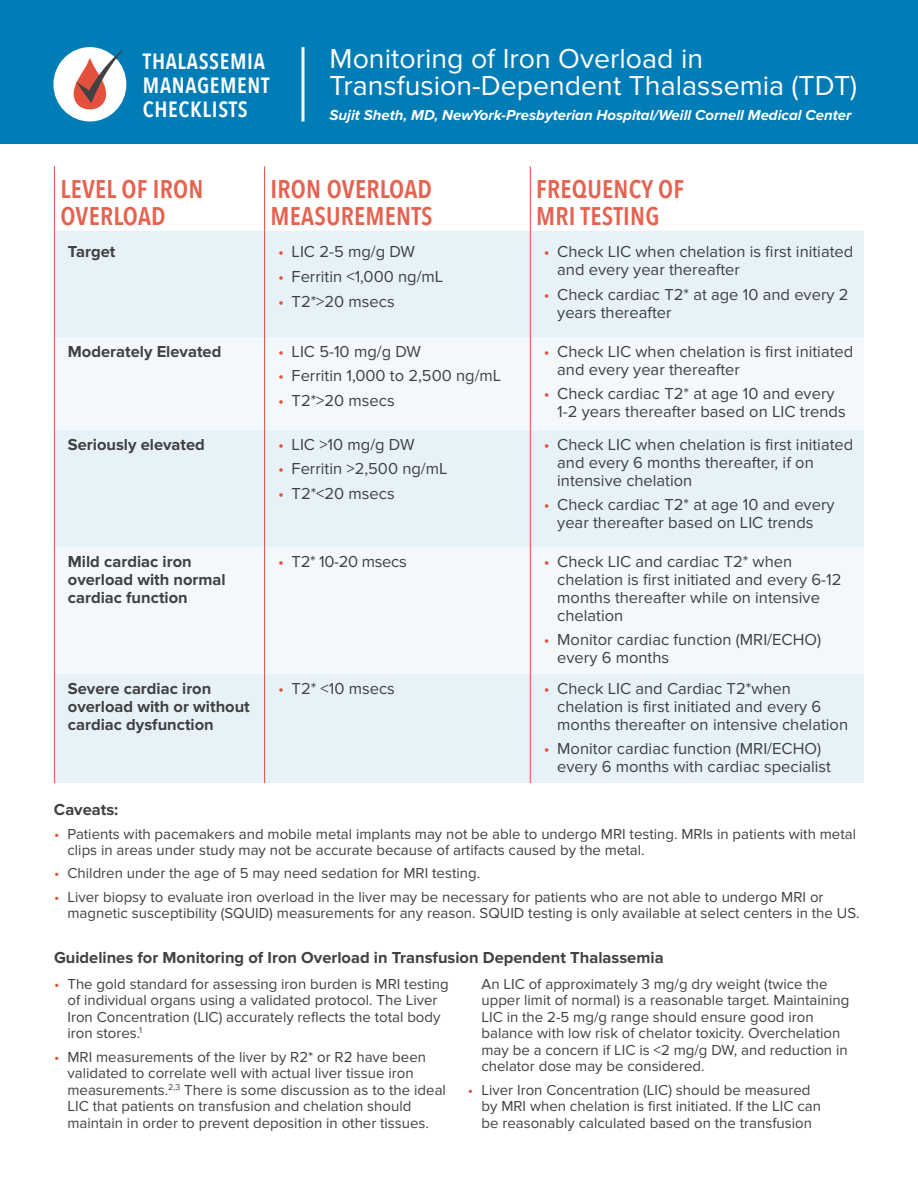
<style>
.page{position:relative;width:918px;height:1188px;background:#fff}
.page>*{position:absolute;margin:0;border:0;box-sizing:border-box;transform-origin:0 0}
.t1{font:28.5px/27px "Proxima Nova";color:#fff}
.t2{font:600 25.5px/27px "Avenir Next Condensed";letter-spacing:.01em;color:#e66250}
.t3{font:600 22.05px/24px "Avenir Next Condensed";letter-spacing:.03em;color:#fff}
.t4{font:16.5px/18px "Proxima Nova";color:#414042}
.t5{font:700 16.5px/18px "Proxima Nova";color:#414042}
.t6{font:16.5px "Proxima Nova";letter-spacing:-.02em;color:#414042}
.t7{font:15px/16.5px "Proxima Nova";color:#414042}
.t8{font:italic 700 15px "Proxima Nova";color:#fff}
.s1{color:#e3503c}
</style>
<div class="page">
<div style="left:0;top:0;width:918px;height:143px;background:#007cb7"></div>
<div style="left:55px;top:231px;width:809px;height:552px;background:#e6f2f8"></div>
<svg style="left:55px;top:337px;width:809px;height:337px;fill:#f2f8fb"></svg>
<hr style="left:54px;top:166px;width:1px;height:65px;background:#e3503c">
<hr style="left:264px;top:166px;width:1px;height:65px;background:#e3503c">
<hr style="left:530px;top:166px;width:1px;height:65px;background:#e3503c">
<hr style="left:54px;top:231px;width:1px;height:106px;background:#e3503c">
<hr style="left:264px;top:231px;width:1px;height:106px;background:#e3503c">
<hr style="left:530px;top:231px;width:1px;height:106px;background:#e3503c">
<hr style="left:54px;top:337px;width:1px;height:93px;background:#e3503c">
<hr style="left:264px;top:337px;width:1px;height:93px;background:#e3503c">
<hr style="left:530px;top:337px;width:1px;height:93px;background:#e3503c">
<hr style="left:54px;top:430px;width:1px;height:117px;background:#e3503c">
<hr style="left:264px;top:430px;width:1px;height:117px;background:#e3503c">
<hr style="left:530px;top:430px;width:1px;height:117px;background:#e3503c">
<hr style="left:54px;top:547px;width:1px;height:127px;background:#e3503c">
<hr style="left:264px;top:547px;width:1px;height:127px;background:#e3503c">
<hr style="left:530px;top:547px;width:1px;height:127px;background:#e3503c">
<hr style="left:54px;top:674px;width:1px;height:109px;background:#e3503c">
<hr style="left:264px;top:674px;width:1px;height:109px;background:#e3503c">
<hr style="left:530px;top:674px;width:1px;height:109px;background:#e3503c">
<hr style="left:302px;top:47px;width:2px;height:75px;background:#fff">
<div style="left:53px;top:47px;width:73px;height:75px;background:#fff;border-radius:50%"></div>
<svg style="left:70px;top:49px;width:54px;height:63px"></svg>
<h3 class="t3" style="left:143px;top:49px;width:128px">THALASSEMIA<br>MANAGEMENT<br>CHECKLISTS</h3>
<h1 class="t1" style="left:330px;top:45px;width:529px">Monitoring of Iron Overload in<br>Transfusion-Dependent Thalassemia (TDT)</h1>
<p class="t8" style="left:330px;top:107px;width:523px">Sujit Sheth, MD, NewYork-Presbyterian Hospital/Weill Cornell Medical Center</p>
<h2 class="t2" style="left:60px;top:175px;width:145px">LEVEL OF IRON<br>OVERLOAD</h2>
<h2 class="t2" style="left:271px;top:175px;width:164px">IRON OVERLOAD<br>MEASUREMENTS</h2>
<h2 class="t2" style="left:536px;top:175px;width:149px">FREQUENCY OF<br>MRI TESTING</h2>
<p class="t5" style="left:68px;top:243px;width:49px">Target</p>
<p class="t4" style="left:278px;top:243px;width:139px"><span class="s1">•</span> LIC 2-5 mg/g DW</p>
<p class="t4" style="left:278px;top:268px;width:167px"><span class="s1">•</span> Ferritin &lt;1,000 ng/mL</p>
<p class="t4" style="left:278px;top:292px;width:118px"><span class="s1">•</span> T2*&gt;20 msecs</p>
<p class="t4" style="left:557px;top:243px;width:298px;text-indent:-13px"><span class="s1">•</span> Check LIC when chelation is first initiated and every year thereafter</p>
<p class="t4" style="left:557px;top:286px;width:293px;text-indent:-13px"><span class="s1">•</span> Check cardiac T2* at age 10 and every 2 years thereafter</p>
<p class="t5" style="left:68px;top:343px;width:155px">Moderately Elevated</p>
<p class="t4" style="left:278px;top:343px;width:145px"><span class="s1">•</span> LIC 5-10 mg/g DW</p>
<p class="t4" style="left:278px;top:367px;width:225px"><span class="s1">•</span> Ferritin 1,000 to 2,500 ng/mL</p>
<p class="t4" style="left:278px;top:392px;width:118px"><span class="s1">•</span> T2*&gt;20 msecs</p>
<p class="t5" style="left:68px;top:436px;width:139px">Seriously elevated</p>
<p class="t4" style="left:278px;top:435px;width:138px"><span class="s1">•</span> LIC &gt;10 mg/g DW</p>
<p class="t4" style="left:278px;top:460px;width:171px"><span class="s1">•</span> Ferritin &gt;2,500 ng/mL</p>
<p class="t4" style="left:278px;top:485px;width:118px"><span class="s1">•</span> T2*&lt;20 msecs</p>
<p class="t4" style="left:557px;top:343px;width:298px;text-indent:-13px"><span class="s1">•</span> Check LIC when chelation is first initiated and every year thereafter</p>
<p class="t4" style="left:557px;top:385px;width:290px;text-indent:-13px"><span class="s1">•</span> Check cardiac T2* at age 10 and every<br>1-2 years thereafter based on LIC trends</p>
<p class="t4" style="left:557px;top:435px;width:298px;text-indent:-13px"><span class="s1">•</span> Check LIC when chelation is first initiated and every 6 months thereafter, if on intensive chelation</p>
<p class="t4" style="left:544px;top:496px;width:292px;text-align:center"><span class="s1">•</span> Check cardiac T2* at age 10 and every year thereafter based on LIC trends</p>
<p class="t5" style="left:68px;top:553px;width:159px">Mild cardiac iron overload with normal cardiac function</p>
<p class="t6" style="left:278px;top:552px;width:130px"><span class="s1">•</span> T2* 10-20 msecs</p>
<p class="t4" style="left:557px;top:552px;width:286px;text-indent:-13px"><span class="s1">•</span> Check LIC and cardiac T2* when chelation is first initiated and every 6-12 months thereafter while on intensive chelation</p>
<p class="t4" style="left:557px;top:631px;width:265px;text-indent:-13px"><span class="s1">•</span> Monitor cardiac function (MRI/ECHO) every 6 months</p>
<p class="t5" style="left:68px;top:680px;width:183px">Severe cardiac iron overload with or without cardiac dysfunction</p>
<p class="t4" style="left:278px;top:679px;width:118px"><span class="s1">•</span> T2* &lt;10 msecs</p>
<p class="t4" style="left:557px;top:679px;width:292px;text-indent:-13px"><span class="s1">•</span> Check LIC and Cardiac T2*when chelation is first initiated and every 6 months thereafter on intensive chelation</p>
<p class="t4" style="left:557px;top:740px;width:275px;text-indent:-13px"><span class="s1">•</span> Monitor cardiac function (MRI/ECHO) every 6 months with cardiac specialist</p>
<p class="t5" style="left:54px;top:801px;width:66px">Caveats:</p>
<p class="t7" style="left:68px;top:825px;width:790px;text-indent:-14px"><span class="s1">•</span> Patients with pacemakers and mobile metal implants may not be able to undergo MRI testing. MRIs in patients with metal clips in areas under study may not be accurate because of artifacts caused by the metal.</p>
<p class="t7" style="left:54px;top:865px;width:428px"><span class="s1">•</span> Children under the age of 5 may need sedation for MRI testing.</p>
<p class="t7" style="left:68px;top:888px;width:794px;text-indent:-14px"><span class="s1">•</span> Liver biopsy to evaluate iron overload in the liver may be necessary for patients who are not able to undergo MRI or magnetic susceptibility (SQUID) measurements for any reason. SQUID testing is only available at select centers in the US.</p>
<p class="t5" style="left:54px;top:949px;width:611px">Guidelines for Monitoring of Iron Overload in Transfusion Dependent Thalassemia</p>
<p class="t7" style="left:68px;top:976px;width:383px;text-indent:-14px"><span class="s1">•</span> The gold standard for assessing iron burden is MRI testing of individual organs using a validated protocol. The Liver Iron Concentration (LIC) accurately reflects the total body iron stores.<sup>1</sup></p>
<p class="t7" style="left:67px;top:1049px;width:380px;text-indent:-13px"><span class="s1">•</span> MRI measurements of the liver by R2* or R2 have been validated to correlate well with actual liver tissue iron measurements.<sup>2,3</sup> There is some discussion as to the ideal LIC that patients on transfusion and chelation should maintain in order to prevent deposition in other tissues.</p>
<p class="t7" style="left:481px;top:976px;width:369px">An LIC of approximately 3 mg/g dry weight (twice the upper limit of normal) is a reasonable target. Maintaining LIC in the 2-5 mg/g range should ensure good iron balance with low risk of chelator toxicity. Overchelation may be a concern if LIC is &lt;2 mg/g DW, and reduction in chelator dose may be considered.</p>
<p class="t7" style="left:481px;top:1082px;width:341px;text-indent:-14px"><span class="s1">•</span> Liver Iron Concentration (LIC) should be measured by MRI when chelation is first initiated. If the LIC can be reasonably calculated based on the transfusion</p>
</div>
